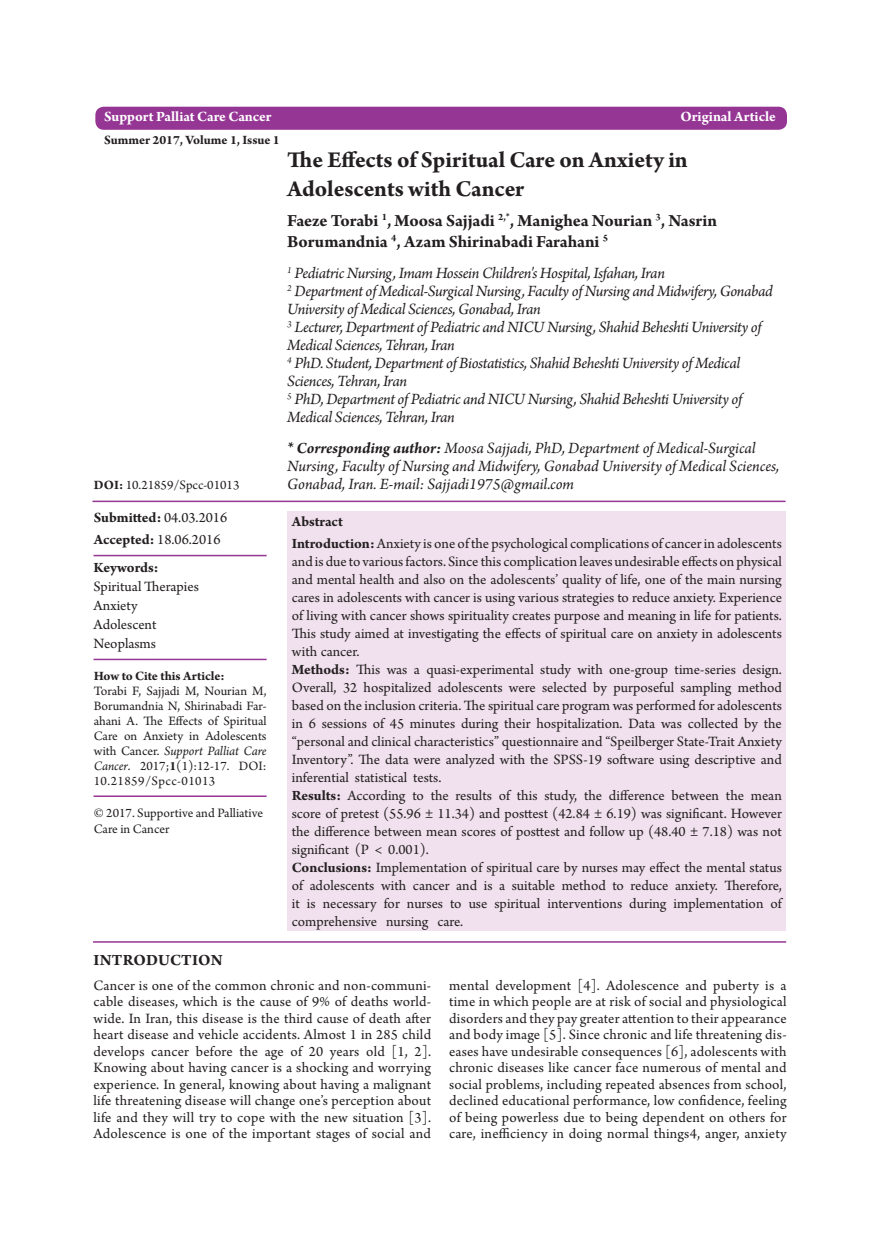
<style>
.page{position:relative;width:893px;height:1234px;background:#fff}
.page>*{position:absolute;margin:0;border:0;box-sizing:border-box;transform-origin:0 0}
.t1{font:700 24px/28.8px "Arno Pro";color:#231f20}
.t2{font:700 18px/21.6px "Arno Pro";letter-spacing:-.005em;color:#231f20}
.t3{font:italic 16.5px/18px "Arno Pro";letter-spacing:-.02em;color:#231f20}
.t4{font:700 16.5px "Arno Pro";letter-spacing:.01em;color:#231f20}
.t5{font:15px/18px "Arno Pro";color:#231f20}
.t6{font:700 15px "Arno Pro";letter-spacing:-.005em;color:#fff}
.t7{font:700 15px "Arno Pro";color:#231f20}
.t8{font:13.5px/15px "Arno Pro";color:#231f20}
.t9{font:700 13.5px "Arno Pro";color:#231f20}
.s1{font-weight:700}
.s2{font-style:italic}
</style>
<div class="page">
<hr style="left:94px;top:658px;width:173px;height:2px;background:#953594">
<hr style="left:94px;top:795px;width:173px;height:1px;background:#953594">
<hr style="left:94px;top:554px;width:173px;height:2px;background:#953594">
<hr style="left:92px;top:500px;width:694px;height:2px;background:#953594">
<hr style="left:93px;top:940px;width:693px;height:2px;background:#953594">
<div style="left:288px;top:511px;width:498px;height:419px;background:#f1e1ee"></div>
<div style="left:95px;top:107px;width:692px;height:23px;background:#953594;border-radius:9px"></div>
<p class="t6" style="left:104px;top:107px;width:169px">Support Palliat Care Cancer</p>
<p class="t9" style="left:104px;top:132px;width:177px">Summer 2017, Volume 1, Issue 1</p>
<p class="t8" style="left:94px;top:478px;width:147px"><span class="s1">DOI:</span> 10.21859/Spcc-01013</p>
<p class="t5" style="left:94px;top:507px;width:135px;line-height:22px"><span class="s1">Submitted:</span> 04.03.2016<br><span class="s1">Accepted:</span> 18.06.2016</p>
<p class="t7" style="left:94px;top:558px;width:67px">Keywords:</p>
<p class="t5" style="left:94px;top:577px;width:107px;line-height:19px">Spiritual Therapies<br>Anxiety<br>Adolescent<br>Neoplasms</p>
<p class="t9" style="left:94px;top:668px;width:133px">How to Cite this Article:</p>
<p class="t8" style="left:94px;top:684px;width:174px;text-align:justify">Torabi F, Sajjadi M, Nourian M, Borumandnia N, Shirinabadi Far&shy;ahani A. The Effects of Spiritual Care on Anxiety in Adolescents with Cancer. <span class="s2">Support Palliat Care Cancer</span>. 2017;<span class="s1">1</span>(1):12-17. DOI:<br>10.21859/Spcc-01013</p>
<p class="t8" style="left:94px;top:805px;width:171px;line-height:16.2px">© 2017. Supportive and Palliative<br>Care in Cancer</p>
<p class="t6" style="left:681px;top:107px;width:97px">Original Article</p>
<h1 class="t1" style="left:287px;top:146px;width:402px">The Effects of Spiritual Care on Anxiety in<br>Adolescents with Cancer</h1>
<p class="t2" style="left:287px;top:210px;width:431px">Faeze Torabi <sup>1</sup>, Moosa Sajjadi <sup>2,*</sup>, Manighea Nourian <sup>3</sup>, Nasrin<br>Borumandnia <sup>4</sup>, Azam Shirinabadi Farahani <sup>5</sup></p>
<p class="t3" style="left:287px;top:265px;width:487px"><sup>1</sup> Pediatric Nursing, Imam Hossein Children׳s Hospital, Isfahan, Iran<br><sup>2</sup> Department of Medical-Surgical Nursing, Faculty of Nursing and Midwifery, Gonabad University of Medical Sciences, Gonabad, Iran<br><sup>3</sup> Lecturer, Department of Pediatric and NICU Nursing, Shahid Beheshti University of Medical Sciences, Tehran, Iran<br><sup>4</sup> PhD. Student, Department of Biostatistics, Shahid Beheshti University of Medical Sciences, Tehran, Iran<br><sup>5</sup> PhD, Department of Pediatric and NICU Nursing, Shahid Beheshti University of Medical Sciences, Tehran, Iran</p>
<p class="t3" style="left:287px;top:440px;width:493px"><span class="s1">* Corresponding author:</span> Moosa Sajjadi, PhD, Department of Medical-Surgical<br>Nursing, Faculty of Nursing and Midwifery, Gonabad University of Medical Sciences,<br>Gonabad, Iran. E-mail: Sajjadi1975@gmail.com</p>
<p class="t5" style="left:292px;top:511px;width:492px;line-height:22.2px"><span class="s1">Abstract<br>Introduction:</span> Anxiety is one of the psychological complications of cancer in adolescents</p>
<p class="t5" style="left:292px;top:553px;width:492px">and is due to various factors. Since this complication leaves undesirable effects on physical and mental health and also on the adolescents’ quality of life, one of the main nursing cares in adolescents with cancer is using various strategies to reduce anxiety. Experience of living with cancer shows spirituality creates purpose and meaning in life for patients.<br>This study aimed at investigating the effects of spiritual care on anxiety in adolescents with cancer.<br><span class="s1">Methods:</span> This was a quasi-experimental study with one-group time-series design.<br>Overall, 32 hospitalized adolescents were selected by purposeful sampling method based on the inclusion criteria. The spiritual care program was performed for adolescents in 6 sessions of 45 minutes during their hospitalization. Data was collected by the “personal and clinical characteristics” questionnaire and “Speilberger State-Trait Anxiety Inventory”. The data were analyzed with the SPSS-19 software using descriptive and inferential statistical tests.<br><span class="s1">Results:</span> According to the results of this study, the difference between the mean score of pretest (55.96 ± 11.34) and posttest (42.84 ± 6.19) was significant. However the difference between mean scores of posttest and follow up (48.40 ± 7.18) was not significant (P &lt; 0.001).<br><span class="s1">Conclusions:</span> Implementation of spiritual care by nurses may effect the mental status of adolescents with cancer and is a suitable method to reduce anxiety. Therefore, it is necessary for nurses to use spiritual interventions during implementation of comprehensive nursing care.</p>
<p class="t4" style="left:94px;top:949px;width:131px">INTRODUCTION</p>
<p class="t5" style="left:94px;top:977px;width:339px;line-height:16.5px;text-align:justify">Cancer is one of the common chronic and non-communi&shy;cable diseases, which is the cause of 9% of deaths world&shy;wide. In Iran, this disease is the third cause of death after heart disease and vehicle accidents. Almost 1 in 285 child develops cancer before the age of 20 years old [1, 2].<br>Knowing about having cancer is a shocking and worrying experience. In general, knowing about having a malignant life threatening disease will change one’s perception about life and they will try to cope with the new situation [3].<br>Adolescence is one of the important stages of social and</p>
<p class="t5" style="left:449px;top:977px;width:339px;line-height:16.5px;text-align:justify">mental development [4]. Adolescence and puberty is a time in which people are at risk of social and physiological disorders and they pay greater attention to their appearance and body image [5]. Since chronic and life threatening dis&shy;eases have undesirable consequences [6], adolescents with chronic diseases like cancer face numerous of mental and social problems, including repeated absences from school, declined educational performance, low confidence, feeling of being powerless due to being dependent on others for care, inefficiency in doing normal things4, anger, anxiety</p>
</div>
